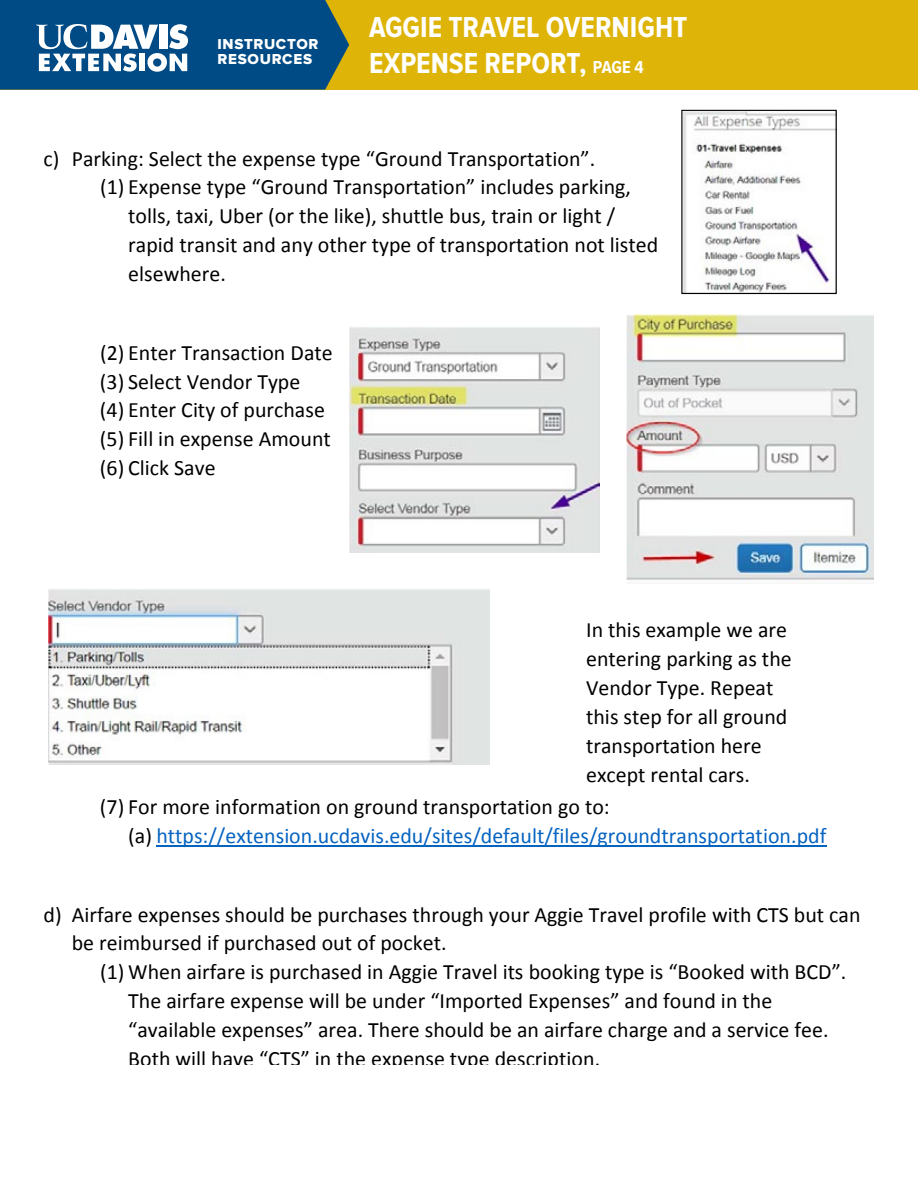
<style>
.page{position:relative;width:918px;height:1188px;background:#fff}
.page>*{position:absolute;margin:0;border:0;box-sizing:border-box;transform-origin:0 0}
.t1{font:700 30px/36px "Proxima Nova Cond";color:#fff}
.t2{font:21.9px/29px "Calibri";color:#000}
.t3{font:21.9px/29px "Calibri";color:#0563c1}
.t4{font:15px/15px "Proxima Nova Extrabld";letter-spacing:.05em;color:#fff}
.s1{font-size:18px}
.s2{color:#000}
</style>
<div class="page">
<div style="left:0;top:0;width:918px;height:90px;background:#deb408"></div>
<svg style="left:0;top:0;width:349px;height:90px;background:#27648e"></svg>
<img style="left:350px;top:327px;width:250px;height:225px">
<img style="left:626px;top:314px;width:247px;height:270px">
<hr style="left:156px;top:845px;width:671px;height:2px;background:#0563c1">
<img style="left:48px;top:589px;width:442px;height:175px">
<svg style="left:681px;top:110px;width:156px;height:184px"></svg>
<p class="t4" style="left:217px;top:38px;width:103px">INSTRUCTOR<br>RESOURCES</p>
<h1 class="t1" style="left:369px;top:10px;width:320px">AGGIE TRAVEL OVERNIGHT<br>EXPENSE REPORT, <span class="s1">PAGE 4</span></h1>
<p class="t2" style="left:44px;top:144px;width:553px">c) Parking: Select the expense type “Ground Transportation”.</p>
<p class="t2" style="left:100px;top:173px;width:533px">(1) Expense type “Ground Transportation” includes parking,</p>
<p class="t2" style="left:128px;top:202px;width:488px">tolls, taxi, Uber (or the like), shuttle bus, train or light /</p>
<p class="t2" style="left:128px;top:231px;width:532px">rapid transit and any other type of transportation not listed</p>
<p class="t2" style="left:128px;top:260px;width:99px">elsewhere.</p>
<p class="t2" style="left:100px;top:338px;width:234px">(2) Enter Transaction Date (3) Select Vendor Type<br>(4) Enter City of purchase (5) Fill in expense Amount (6) Click Save</p>
<p class="t2" style="left:586px;top:616px;width:207px">In this example we are entering parking as the<br>Vendor Type. Repeat this step for all ground transportation here except rental cars.</p>
<p class="t3" style="left:128px;top:792px;width:700px;text-indent:-28px"><span class="s2">(7) For more information on ground transportation go to:<br>(a)</span> https://extension.ucdavis.edu/sites/default/files/groundtransportation.pdf</p>
<p class="t2" style="left:72px;top:900px;width:790px;text-indent:-28px">d) Airfare expenses should be purchases through your Aggie Travel profile with CTS but can be reimbursed if purchased out of pocket.</p>
<p class="t2" style="left:128px;top:958px;width:720px;text-indent:-28px">(1) When airfare is purchased in Aggie Travel its booking type is “Booked with BCD”.<br>The airfare expense will be under “Imported Expenses” and found in the “available expenses” area. There should be an airfare charge and a service fee.<br>Both will have “CTS” in the expense type description.</p>
</div>
